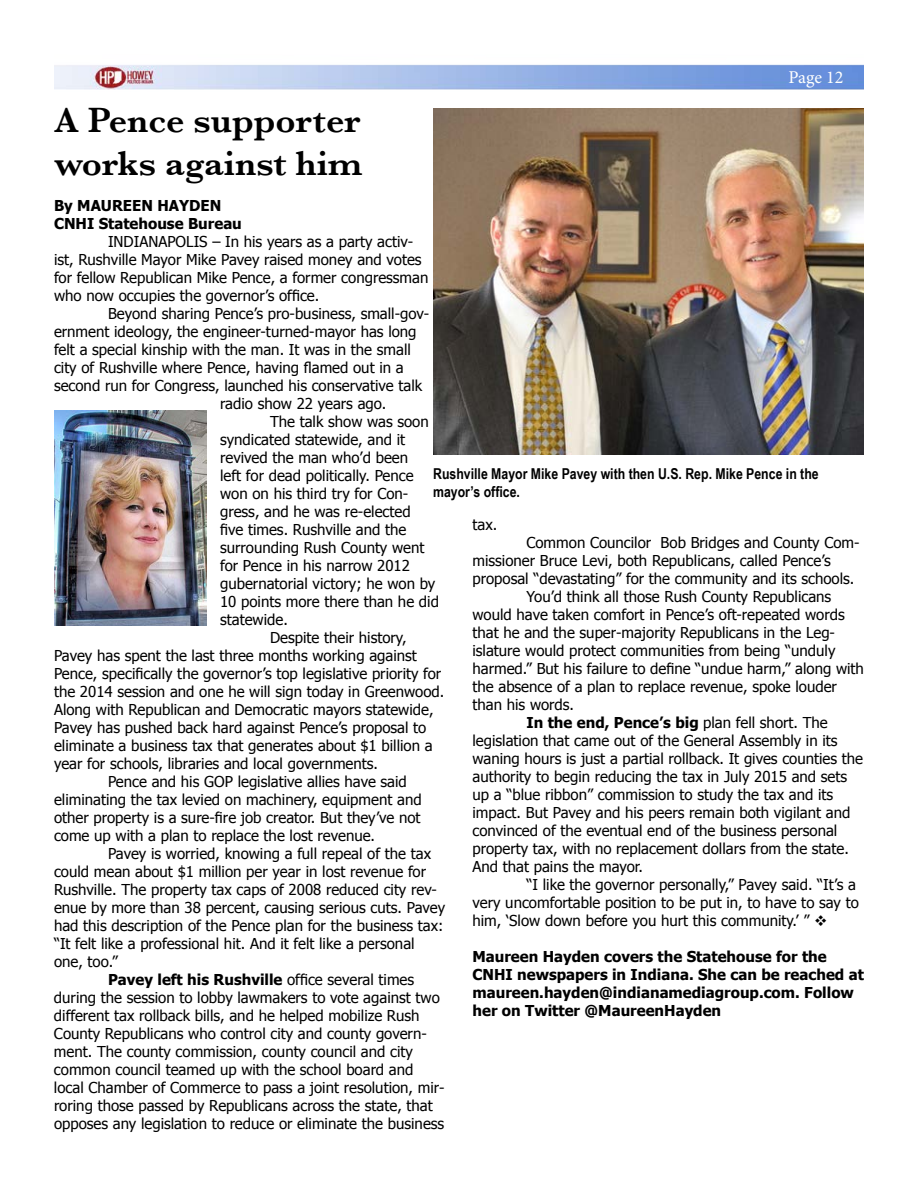
<style>
.page{position:relative;width:918px;height:1188px;background:#fff}
.page>*{position:absolute;margin:0;border:0;box-sizing:border-box;transform-origin:0 0}
.t1{font:600 36px/43.2px "Baskerville";color:#000}
.t2{font:18px "Minion Pro";letter-spacing:-.005em;color:#fff}
.t3{font:15px/18px "Tahoma";color:#000}
.t4{font:700 15px/18px "Tahoma";color:#000}
.t5{font:700 15px/18px "Arial Narrow";color:#000}
.s1{font-weight:400}
</style>
<div class="page">
<img style="left:54px;top:64px;width:810px;height:26px">
<img style="left:433px;top:108px;width:431px;height:347px">
<img style="left:54px;top:411px;width:153px;height:215px">
<p class="t2" style="left:789px;top:65px;width:56px">Page 12</p>
<h1 class="t1" style="left:54px;top:99px;width:310px">A Pence supporter works against him</h1>
<p class="t4" style="left:54px;top:197px;width:189px">By MAUREEN HAYDEN<br>CNHI Statehouse Bureau</p>
<p class="t3" style="left:54px;top:233px;width:376px;text-indent:54px">INDIANAPOLIS – In his years as a party activ&shy;ist, Rushville Mayor Mike Pavey raised money and votes for fellow Republican Mike Pence, a former congressman who now occupies the governor’s office.</p>
<p class="t3" style="left:108px;top:305px;width:323px">Beyond sharing Pence’s pro-business, small-gov-</p>
<p class="t3" style="left:54px;top:323px;width:364px">ernment ideology, the engineer-turned-mayor has long</p>
<p class="t3" style="left:54px;top:341px;width:358px">felt a special kinship with the man. It was in the small</p>
<p class="t3" style="left:54px;top:359px;width:351px">city of Rushville where Pence, having flamed out in a</p>
<p class="t3" style="left:54px;top:377px;width:370px">second run for Congress, launched his conservative talk</p>
<p class="t3" style="left:220px;top:395px;width:168px">radio show 22 years ago.</p>
<p class="t3" style="left:270px;top:413px;width:160px">The talk show was soon</p>
<p class="t3" style="left:220px;top:431px;width:187px">syndicated statewide, and it</p>
<p class="t3" style="left:220px;top:449px;width:190px">revived the man who’d been</p>
<p class="t3" style="left:220px;top:467px;width:195px">left for dead politically. Pence</p>
<p class="t3" style="left:220px;top:485px;width:190px">won on his third try for Con-</p>
<p class="t3" style="left:220px;top:503px;width:192px">gress, and he was re-elected</p>
<p class="t3" style="left:220px;top:521px;width:188px">five times. Rushville and the</p>
<p class="t3" style="left:220px;top:539px;width:206px">surrounding Rush County went</p>
<p class="t3" style="left:220px;top:557px;width:191px">for Pence in his narrow 2012</p>
<p class="t3" style="left:220px;top:575px;width:217px">gubernatorial victory; he won by</p>
<p class="t3" style="left:220px;top:593px;width:220px">10 points more there than he did</p>
<p class="t3" style="left:220px;top:611px;width:69px">statewide.</p>
<p class="t3" style="left:270px;top:629px;width:138px">Despite their history,</p>
<p class="t3" style="left:54px;top:647px;width:364px">Pavey has spent the last three months working against</p>
<p class="t3" style="left:54px;top:665px;width:389px">Pence, specifically the governor’s top legislative priority for</p>
<p class="t3" style="left:54px;top:683px;width:392px">the 2014 session and one he will sign today in Greenwood.</p>
<p class="t3" style="left:54px;top:701px;width:381px">Along with Republican and Democratic mayors statewide,</p>
<p class="t3" style="left:54px;top:719px;width:374px">Pavey has pushed back hard against Pence’s proposal to</p>
<p class="t3" style="left:54px;top:737px;width:380px">eliminate a business tax that generates about $1 billion a</p>
<p class="t3" style="left:54px;top:755px;width:326px">year for schools, libraries and local governments.</p>
<p class="t3" style="left:108px;top:773px;width:300px">Pence and his GOP legislative allies have said</p>
<p class="t3" style="left:54px;top:791px;width:369px">eliminating the tax levied on machinery, equipment and</p>
<p class="t3" style="left:54px;top:809px;width:368px">other property is a sure-fire job creator. But they’ve not</p>
<p class="t3" style="left:54px;top:827px;width:323px">come up with a plan to replace the lost revenue.</p>
<p class="t3" style="left:108px;top:845px;width:325px">Pavey is worried, knowing a full repeal of the tax</p>
<p class="t3" style="left:54px;top:863px;width:374px">could mean about $1 million per year in lost revenue for</p>
<p class="t3" style="left:54px;top:881px;width:385px">Rushville. The property tax caps of 2008 reduced city rev-</p>
<p class="t3" style="left:54px;top:899px;width:393px">enue by more than 38 percent, causing serious cuts. Pavey</p>
<p class="t3" style="left:54px;top:917px;width:391px">had this description of the Pence plan for the business tax:</p>
<p class="t3" style="left:54px;top:935px;width:362px">“It felt like a professional hit. And it felt like a personal</p>
<p class="t3" style="left:54px;top:953px;width:65px">one, too.”</p>
<p class="t4" style="left:108px;top:971px;width:308px">Pavey left his Rushville <span class="s1">office several times</span></p>
<p class="t3" style="left:54px;top:989px;width:387px">during the session to lobby lawmakers to vote against two</p>
<p class="t3" style="left:54px;top:1007px;width:367px">different tax rollback bills, and he helped mobilize Rush</p>
<p class="t3" style="left:54px;top:1025px;width:374px">County Republicans who control city and county govern-</p>
<p class="t3" style="left:54px;top:1043px;width:360px">ment. The county commission, county council and city</p>
<p class="t3" style="left:54px;top:1061px;width:361px">common council teamed up with the school board and</p>
<p class="t3" style="left:54px;top:1079px;width:392px">local Chamber of Commerce to pass a joint resolution, mir-</p>
<p class="t3" style="left:54px;top:1097px;width:380px">roring those passed by Republicans across the state, that</p>
<p class="t3" style="left:54px;top:1115px;width:392px">opposes any legislation to reduce or eliminate the business</p>
<p class="t5" style="left:433px;top:464px;width:387px">Rushville Mayor Mike Pavey with then U.S. Rep. Mike Pence in the mayor’s office.</p>
<p class="t3" style="left:472px;top:515px;width:26px">tax.</p>
<p class="t3" style="left:526px;top:533px;width:335px">Common Councilor Bob Bridges and County Com-</p>
<p class="t3" style="left:472px;top:551px;width:360px">missioner Bruce Levi, both Republicans, called Pence’s</p>
<p class="t3" style="left:472px;top:569px;width:383px">proposal “devastating” for the community and its schools.</p>
<p class="t3" style="left:527px;top:587px;width:306px">You’d think all those Rush County Republicans</p>
<p class="t3" style="left:472px;top:605px;width:374px">would have taken comfort in Pence’s oft-repeated words</p>
<p class="t3" style="left:472px;top:623px;width:364px">that he and the super-majority Republicans in the Leg-</p>
<p class="t3" style="left:472px;top:641px;width:365px">islature would protect communities from being “unduly</p>
<p class="t3" style="left:472px;top:659px;width:393px">harmed.” But his failure to define “undue harm,” along with</p>
<p class="t3" style="left:472px;top:677px;width:366px">the absence of a plan to replace revenue, spoke louder</p>
<p class="t3" style="left:472px;top:695px;width:103px">than his words.</p>
<p class="t4" style="left:526px;top:713px;width:303px">In the end, Pence’s big <span class="s1">plan fell short. The</span></p>
<p class="t3" style="left:472px;top:731px;width:367px">legislation that came out of the General Assembly in its</p>
<p class="t3" style="left:472px;top:749px;width:392px">waning hours is just a partial rollback. It gives counties the</p>
<p class="t3" style="left:472px;top:767px;width:376px">authority to begin reducing the tax in July 2015 and sets</p>
<p class="t3" style="left:472px;top:785px;width:362px">up a “blue ribbon” commission to study the tax and its</p>
<p class="t3" style="left:472px;top:803px;width:379px">impact. But Pavey and his peers remain both vigilant and</p>
<p class="t3" style="left:472px;top:821px;width:366px">convinced of the eventual end of the business personal</p>
<p class="t3" style="left:472px;top:839px;width:378px">property tax, with no replacement dollars from the state.</p>
<p class="t3" style="left:472px;top:857px;width:172px">And that pains the mayor.</p>
<p class="t3" style="left:526px;top:875px;width:331px">“I like the governor personally,” Pavey said. “It’s a</p>
<p class="t3" style="left:472px;top:893px;width:388px">very uncomfortable position to be put in, to have to say to</p>
<p class="t3" style="left:472px;top:911px;width:357px">him, ‘Slow down before you hurt this community.’ ” ❖</p>
<p class="t4" style="left:472px;top:947px;width:393px">Maureen Hayden covers the Statehouse for the CNHI newspapers in Indiana. She can be reached at maureen.hayden@indianamediagroup.com. Follow her on Twitter @MaureenHayden</p>
</div>
